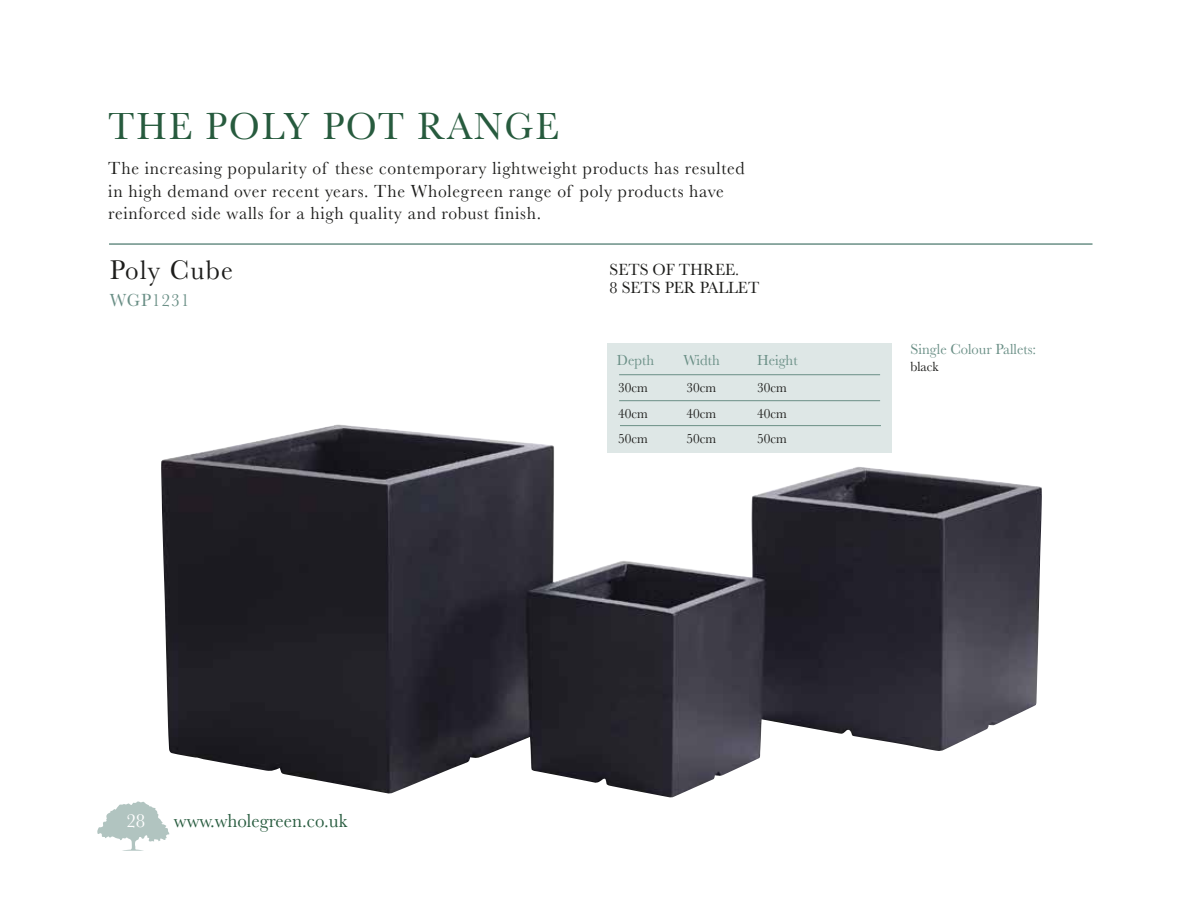
<style>
.page{position:relative;width:1200px;height:900px;background:#fff}
.page>*{position:absolute;margin:0;border:0;box-sizing:border-box;transform-origin:0 0}
.t1{font:39.3px "Baskerville";letter-spacing:.05em;color:#275b3e;scale:.96 1}
.t2{font:28.05px "Baskerville";letter-spacing:.05em;color:#1d1d1b;scale:.96 1}
.t3{font:19.65px "Baskerville";color:#275b3e;scale:.96 1}
.t4{font:19.65px "Baskerville";color:#fff;scale:.96 1}
.t5{font:18.15px/22.4px "Baskerville";letter-spacing:.04em;color:#1d1d1b;scale:.96 1}
.t6{font:18.15px "Baskerville";letter-spacing:.05em;color:#6a8f86;scale:.96 1}
.t7{font:16.8px/18.1px "Baskerville";color:#1d1d1b;scale:.96 1}
.t8{font:15.15px "Baskerville";color:#6a8f86;scale:.96 1}
.t9{font:13.8px/25.2px "Baskerville";color:#1d1d1b;text-align:justify;scale:.96 1}
</style>
<div class="page">
<svg style="left:97px;top:801px;width:73px;height:50px"></svg>
<img style="left:161px;top:424px;width:881px;height:374px">
<div style="left:608px;top:344px;width:284px;height:109px;background:#dee7e6"></div>
<hr style="left:619px;top:374px;width:261px;height:1px;background:#6a8f86">
<hr style="left:619px;top:400px;width:261px;height:1px;background:#6a8f86">
<hr style="left:620px;top:425px;width:261px;height:1px;background:#6a8f86">
<hr style="left:109px;top:243px;width:984px;height:2px;background:#6a8f86">
<h1 class="t1" style="left:108px;top:101px;width:471px">THE POLY POT RANGE</h1>
<p class="t5" style="left:108px;top:157px;width:665px">The increasing popularity of these contemporary lightweight products has resulted in high demand over recent years. The Wholegreen range of poly products have reinforced side walls for a high quality and robust finish.</p>
<h2 class="t2" style="left:110px;top:252px;width:130px">Poly Cube</h2>
<p class="t6" style="left:110px;top:288px;width:85px">WGP1231</p>
<p class="t7" style="left:610px;top:260px;width:158px">SETS OF THREE.<br>8 SETS PER PALLET</p>
<p class="t8" style="left:617px;top:350px;width:40px">Depth</p>
<p class="t8" style="left:683px;top:350px;width:40px">Width</p>
<p class="t8" style="left:757px;top:350px;width:44px">Height</p>
<p class="t9" style="left:686px;top:375px;width:33px">30cm 40cm 50cm</p>
<p class="t9" style="left:618px;top:375px;width:33px">30cm 40cm 50cm</p>
<p class="t9" style="left:757px;top:375px;width:33px">30cm 40cm 50cm</p>
<p class="t8" style="left:911px;top:339px;width:132px">Single Colour Pallets:</p>
<p class="t9" style="left:911px;top:354px;width:31px">black</p>
<p class="t4" style="left:126px;top:808px;width:21px">28</p>
<p class="t3" style="left:174px;top:808px;width:182px">www.wholegreen.co.uk</p>
</div>
